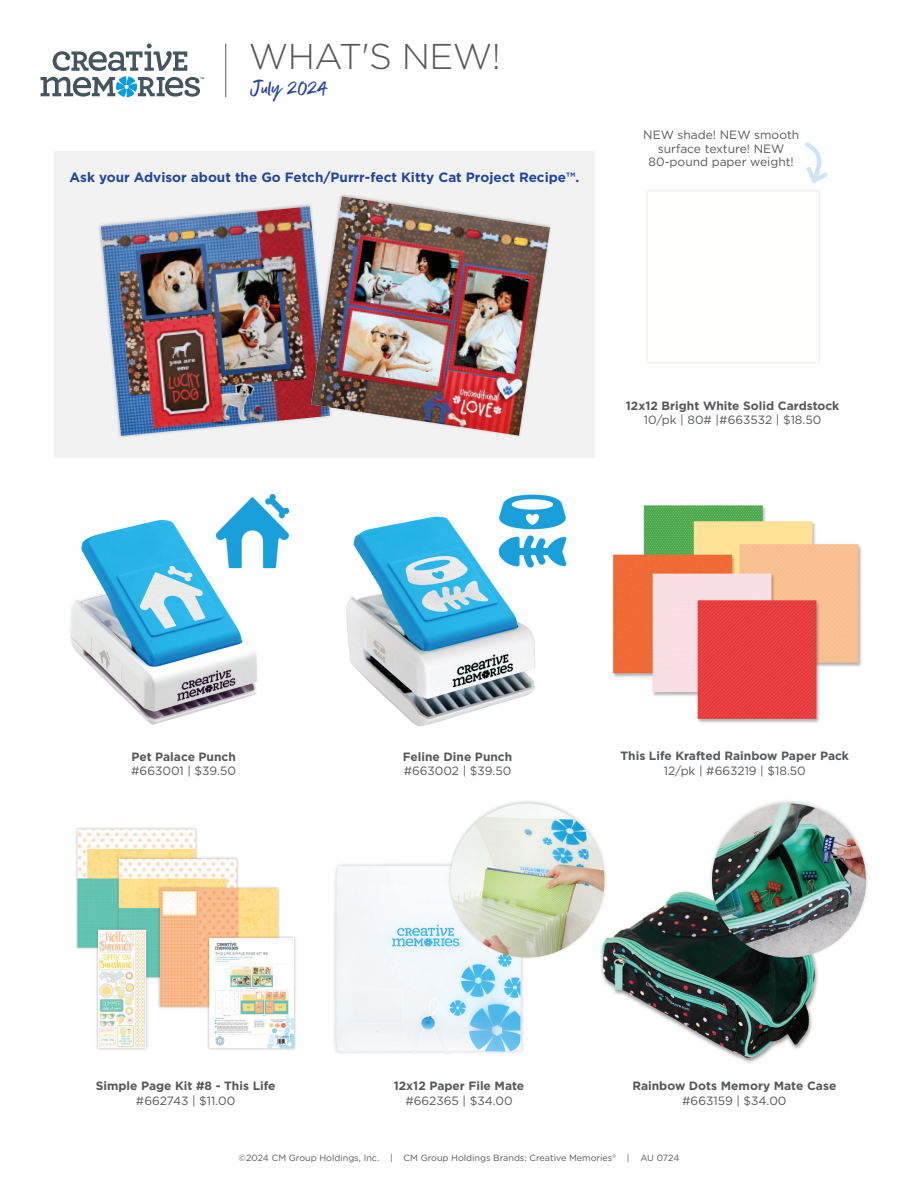
<style>
.page{position:relative;width:918px;height:1188px;background:#fff}
.page>*{position:absolute;margin:0;border:0;box-sizing:border-box;transform-origin:0 0}
.t1{font:300 35.85px "Gotham";letter-spacing:-.015em;color:#57585a}
.t2{font:24px "Better Times";color:#22469d}
.t3{font:700 13.5px "Gotham";color:#22469d}
.t4{font:700 12px/14.4px "Gotham";color:#57585a;text-align:center}
.t5{font:12px/13.5px "Gotham";color:#57585a;text-align:center}
.t6{font:9px "Gotham";color:#57585a}
.s1{font-weight:400}
</style>
<div class="page">
<hr style="left:225px;top:44px;width:1px;height:53px;background:#57585a">
<svg style="left:41px;top:44px;width:163px;height:53px"></svg>
<div style="left:54px;top:151px;width:541px;height:307px;background:#f2f2f3"></div>
<img style="left:101px;top:206px;width:206px;height:230px">
<svg style="left:307px;top:194px;width:244px;height:225px"></svg>
<img style="left:311px;top:196px;width:239px;height:240px">
<img style="left:334px;top:864px;width:189px;height:190px">
<img style="left:614px;top:892px;width:202px;height:171px">
<svg style="left:804px;top:142px;width:24px;height:41px"></svg>
<img style="left:612px;top:505px;width:250px;height:218px">
<img style="left:76px;top:827px;width:220px;height:223px">
<img style="left:346px;top:516px;width:190px;height:210px">
<img style="left:484px;top:494px;width:83px;height:85px">
<img style="left:70px;top:520px;width:188px;height:205px">
<img style="left:204px;top:494px;width:86px;height:85px">
<svg style="left:416px;top:801px;width:223px;height:191px"></svg>
<img style="left:439px;top:803px;width:176px;height:155px">
<svg style="left:678px;top:801px;width:140px;height:191px"></svg>
<img style="left:701px;top:803px;width:167px;height:157px">
<p class="t1" style="left:249px;top:34px;width:254px">WHAT'S NEW!</p>
<p class="t2" style="left:250px;top:75px;width:78px">July 2024</p>
<p class="t3" style="left:70px;top:169px;width:511px">Ask your Advisor about the Go Fetch/Purrr-fect Kitty Cat Project Recipe™.</p>
<p class="t5" style="left:643px;top:128px;width:158px">NEW shade! NEW smooth surface texture! NEW<br>80-pound paper weight!</p>
<p class="t4" style="left:626px;top:398px;width:215px">12x12 Bright White Solid Cardstock<br><span class="s1">10/pk | 80# |#663532 | $18.50</span></p>
<p class="t4" style="left:131px;top:749px;width:106px;text-align:left">Pet Palace Punch <span class="s1">#663001 | $39.50</span></p>
<p class="t4" style="left:403px;top:749px;width:111px;text-align:left">Feline Dine Punch <span class="s1">#663002 | $39.50</span></p>
<p class="t4" style="left:621px;top:749px;width:230px">This Life Krafted Rainbow Paper Pack<br><span class="s1">12/pk | #663219 | $18.50</span></p>
<p class="t4" style="left:96px;top:1079px;width:181px">Simple Page Kit #8 - This Life <span class="s1">#662743 | $11.00</span></p>
<p class="t4" style="left:394px;top:1079px;width:132px">12x12 Paper File Mate <span class="s1">#662365 | $34.00</span></p>
<p class="t4" style="left:632px;top:1079px;width:206px">Rainbow Dots Memory Mate Case <span class="s1">#663159 | $34.00</span></p>
<p class="t6" style="left:239px;top:1152px;width:442px">©2024 CM Group Holdings, Inc. | CM Group Holdings Brands: Creative Memories® | AU 0724</p>
</div>
